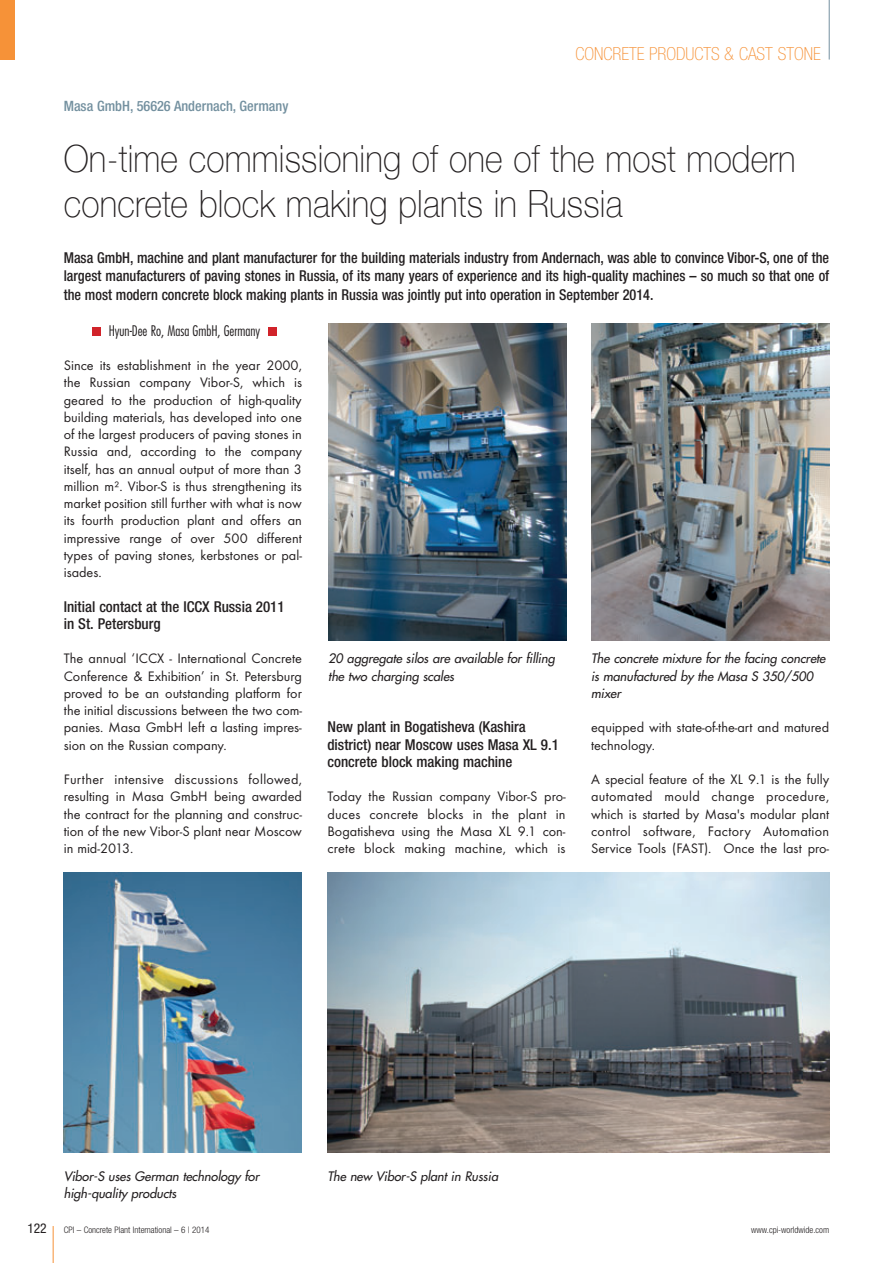
<style>
.page{position:relative;width:893px;height:1263px;background:#fff}
.page>*{position:absolute;margin:0;border:0;box-sizing:border-box;transform-origin:0 0}
.t1{font:100 37.5px/45px "Helvetica Neue";letter-spacing:.005em;color:#231f20;scale:.9 1}
.t2{font:100 condensed 18px "Helvetica Neue";color:#f69238}
.t3{font:500 condensed 15px/18.8px "Helvetica Neue";color:#231f20;text-align:justify;scale:.95 1}
.t4{font:500 condensed 15px/17.2px "Helvetica Neue";color:#231f20}
.t5{font:14.25px/17.2px "Futura T";color:#231f20;text-align:justify}
.t6{font:500 condensed 14.25px "Helvetica Neue";color:#73909f}
.t7{font:300 condensed 14.25px "Futura";color:#231f20}
.t8{font:condensed 13.5px "Helvetica Neue";color:#231f20}
.t9{font:italic 12.75px/17.2px "Futura";letter-spacing:-.005em;color:#231f20}
.t10{font:300 condensed 9px "Helvetica Neue";color:#231f20}
</style>
<div class="page">
<hr style="left:53px;top:1226px;width:1px;height:37px;background:#f69238">
<hr style="left:829px;top:0;width:1px;height:60px;background:#73909f">
<div style="left:0;top:0;width:15px;height:60px;background:#f69238"></div>
<div style="left:92px;top:327px;width:9px;height:9px;background:#d1232a"></div>
<div style="left:268px;top:327px;width:9px;height:9px;background:#d1232a"></div>
<img style="left:64px;top:872px;width:238px;height:280px">
<img style="left:327px;top:872px;width:502px;height:280px">
<img style="left:328px;top:323px;width:238px;height:317px">
<img style="left:591px;top:323px;width:238px;height:317px">
<p class="t6" style="left:64px;top:98px;width:226px">Masa GmbH, 56626 Andernach, Germany</p>
<p class="t2" style="left:575px;top:43px;width:247px">CONCRETE PRODUCTS &amp; CAST STONE</p>
<h1 class="t1" style="left:64px;top:136px;width:815px">On-time commissioning of one of the most modern concrete block making plants in Russia</h1>
<p class="t3" style="left:64px;top:248px;width:807px">Masa GmbH, machine and plant manufacturer for the building materials industry from Andernach, was able to convince Vibor-S, one of the largest manufacturers of paving stones in Russia, of its many years of experience and its high-quality machines – so much so that one of the most modern concrete block making plants in Russia was jointly put into operation in September 2014.</p>
<p class="t7" style="left:109px;top:321px;width:153px">Hyun-Dee Ro, Masa GmbH, Germany</p>
<p class="t5" style="left:64px;top:357px;width:240px">Since its establishment in the year 2000, the Russian company Vibor-S, which is geared to the production of high-quality building materials, has developed into one of the largest producers of paving stones in Russia and, according to the company itself, has an annual output of more than 3 million m². Vibor-S is thus strengthening its market position still further with what is now its fourth production plant and offers an impressive range of over 500 different types of paving stones, kerbstones or pal&shy;isades.</p>
<p class="t4" style="left:64px;top:597px;width:222px">Initial contact at the ICCX Russia 2011 in St. Petersburg</p>
<p class="t5" style="left:64px;top:650px;width:240px">The annual ‘ICCX - International Concrete Conference &amp; Exhibition’ in St. Petersburg proved to be an outstanding platform for the initial discussions between the two com&shy;panies. Masa GmbH left a lasting impres&shy;sion on the Russian company.</p>
<p class="t5" style="left:64px;top:771px;width:240px">Further intensive discussions followed, resulting in Masa GmbH being awarded the contract for the planning and construc&shy;tion of the new Vibor-S plant near Moscow in mid-2013.</p>
<p class="t9" style="left:328px;top:650px;width:231px">20 aggregate silos are available for filling the two charging scales</p>
<p class="t9" style="left:591px;top:650px;width:238px">The concrete mixture for the facing concrete is manufactured by the Masa S 350/500 mixer</p>
<p class="t4" style="left:327px;top:718px;width:233px">New plant in Bogatisheva (Kashira district) near Moscow uses Masa XL 9.1 concrete block making machine</p>
<p class="t5" style="left:327px;top:788px;width:240px">Today the Russian company Vibor-S pro&shy;duces concrete blocks in the plant in Bogatisheva using the Masa XL 9.1 con&shy;crete block making machine, which is</p>
<p class="t5" style="left:591px;top:719px;width:240px">equipped with state-of-the-art and matured technology.</p>
<p class="t5" style="left:591px;top:771px;width:240px">A special feature of the XL 9.1 is the fully automated mould change procedure, which is started by Masa's modular plant control software, Factory Automation Service Tools (FAST). Once the last pro-</p>
<p class="t9" style="left:64px;top:1167px;width:200px">Vibor-S uses German technology for high-quality products</p>
<p class="t9" style="left:327px;top:1167px;width:175px">The new Vibor-S plant in Russia</p>
<p class="t8" style="left:27px;top:1220px;width:21px">122</p>
<p class="t10" style="left:64px;top:1224px;width:147px">CPI – Concrete Plant International – 6 | 2014</p>
<p class="t10" style="left:751px;top:1224px;width:79px">www.cpi-worldwide.com</p>
</div>
